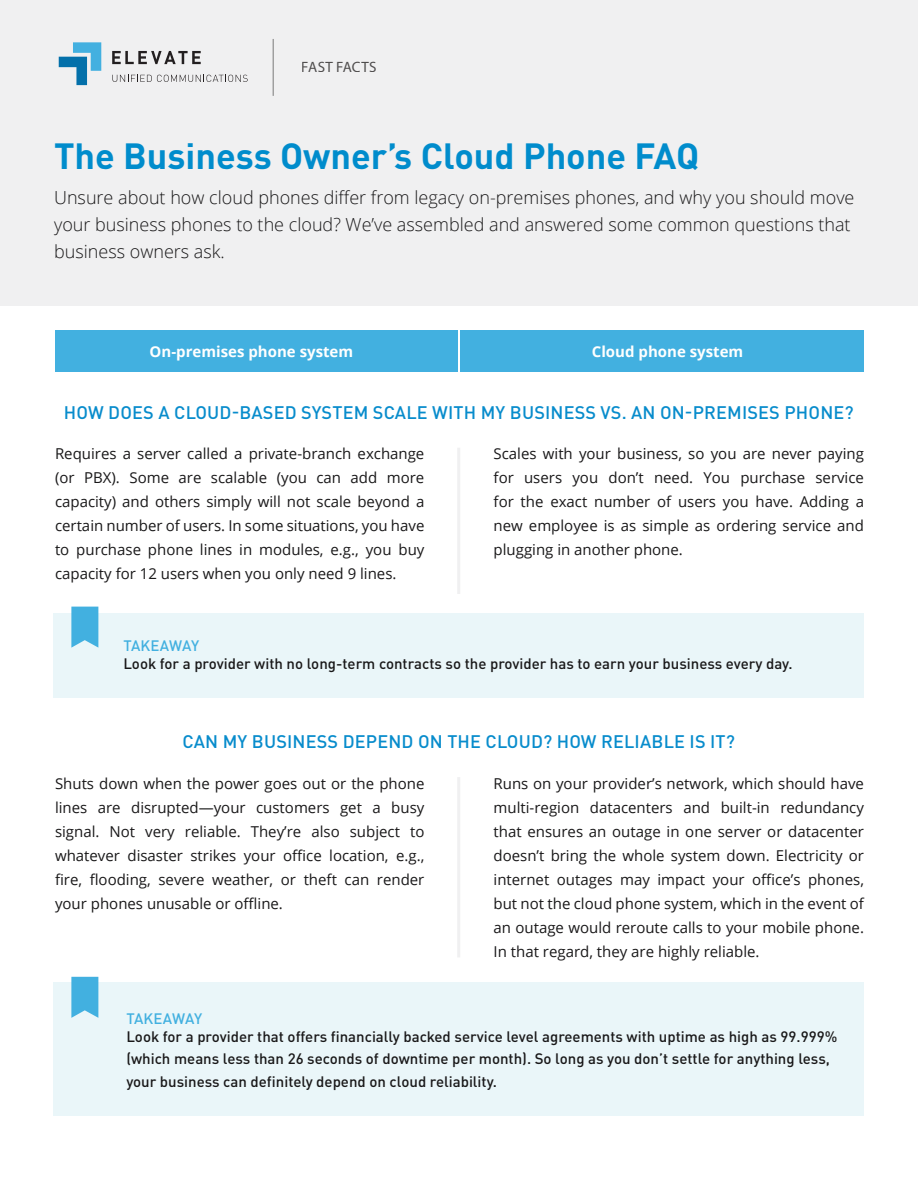
<style>
.page{position:relative;width:918px;height:1188px;background:#fff}
.page>*{position:absolute;margin:0;border:0;box-sizing:border-box;transform-origin:0 0}
.t1{font:700 36px "DINOT";color:#008ccc}
.t2{font:300 18px/27px "Open Sans";color:#191819}
.t3{font:500 18px "DINOT";letter-spacing:.01em;color:#088ccc}
.t4{font:15px/24px "Open Sans";color:#191819;text-align:justify}
.t5{font:500 15px/22.5px "DINOT";color:#191819}
.t6{font:700 15px "Open Sans";color:#fff}
.t7{font:500 15px "DINOT";color:#42b0e0}
.t8{font:15px "Myriad Pro";letter-spacing:.015em;color:#090606}
</style>
<div class="page">
<div style="left:0;top:0;width:918px;height:306px;background:#f0f0f1"></div>
<div style="left:54px;top:613px;width:810px;height:85px;background:#eaf6f9"></div>
<div style="left:54px;top:983px;width:810px;height:133px;background:#eaf6f9"></div>
<div style="left:55px;top:331px;width:402px;height:41px;background:#42b0e0"></div>
<div style="left:460px;top:331px;width:404px;height:41px;background:#42b0e0"></div>
<hr style="left:457px;top:448px;width:3px;height:146px;background:#f0f0f1">
<hr style="left:457px;top:777px;width:3px;height:180px;background:#f0f0f1">
<svg style="left:71px;top:607px;width:27px;height:41px"></svg>
<svg style="left:71px;top:977px;width:27px;height:41px"></svg>
<hr style="left:273px;top:39px;width:1px;height:57px;background:#000">
<svg style="left:112px;top:75px;width:136px;height:7px"></svg>
<svg style="left:112px;top:51px;width:89px;height:13px"></svg>
<svg style="left:59px;top:42px;width:42px;height:43px"></svg>
<p class="t8" style="left:302px;top:57px;width:76px">FAST FACTS</p>
<h1 class="t1" style="left:54px;top:132px;width:647px">The Business Owner’s Cloud Phone FAQ</h1>
<p class="t2" style="left:54px;top:184px;width:802px">Unsure about how cloud phones differ from legacy on-premises phones, and why you should move your business phones to the cloud? We’ve assembled and answered some common questions that business owners ask.</p>
<p class="t6" style="left:150px;top:341px;width:205px">On-premises phone system</p>
<p class="t6" style="left:592px;top:341px;width:153px">Cloud phone system</p>
<p class="t3" style="left:64px;top:401px;width:791px">HOW DOES A CLOUD-BASED SYSTEM SCALE WITH MY BUSINESS VS. AN ON-PREMISES PHONE?</p>
<p class="t4" style="left:55px;top:441px;width:371px">Requires a server called a private-branch exchange (or PBX). Some are scalable (you can add more capacity) and others simply will not scale beyond a certain number of users. In some situations, you have to purchase phone lines in modules, e.g., you buy capacity for 12 users when you only need 9 lines.</p>
<p class="t4" style="left:494px;top:441px;width:372px">Scales with your business, so you are never paying for users you don’t need. You purchase service for the exact number of users you have. Adding a new employee is as simple as ordering service and plugging in another phone.</p>
<p class="t7" style="left:123px;top:636px;width:77px">TAKEAWAY</p>
<p class="t5" style="left:123px;top:652px;width:671px">Look for a provider with no long-term contracts so the provider has to earn your business every day.</p>
<p class="t3" style="left:183px;top:730px;width:554px">CAN MY BUSINESS DEPEND ON THE CLOUD? HOW RELIABLE IS IT?</p>
<p class="t4" style="left:55px;top:771px;width:371px">Shuts down when the power goes out or the phone lines are disrupted—your customers get a busy signal. Not very reliable. They’re also subject to whatever disaster strikes your office location, e.g., fire, flooding, severe weather, or theft can render your phones unusable or offline.</p>
<p class="t4" style="left:494px;top:771px;width:372px">Runs on your provider’s network, which should have multi-region datacenters and built-in redundancy that ensures an outage in one server or datacenter doesn’t bring the whole system down. Electricity or internet outages may impact your office’s phones, but not the cloud phone system, which in the event of an outage would reroute calls to your mobile phone.<br>In that regard, they are highly reliable.</p>
<p class="t7" style="left:126px;top:1009px;width:77px">TAKEAWAY</p>
<p class="t5" style="left:126px;top:1025px;width:713px">Look for a provider that offers financially backed service level agreements with uptime as high as 99.999% (which means less than 26 seconds of downtime per month). So long as you don’t settle for anything less, your business can definitely depend on cloud reliability.</p>
</div>
